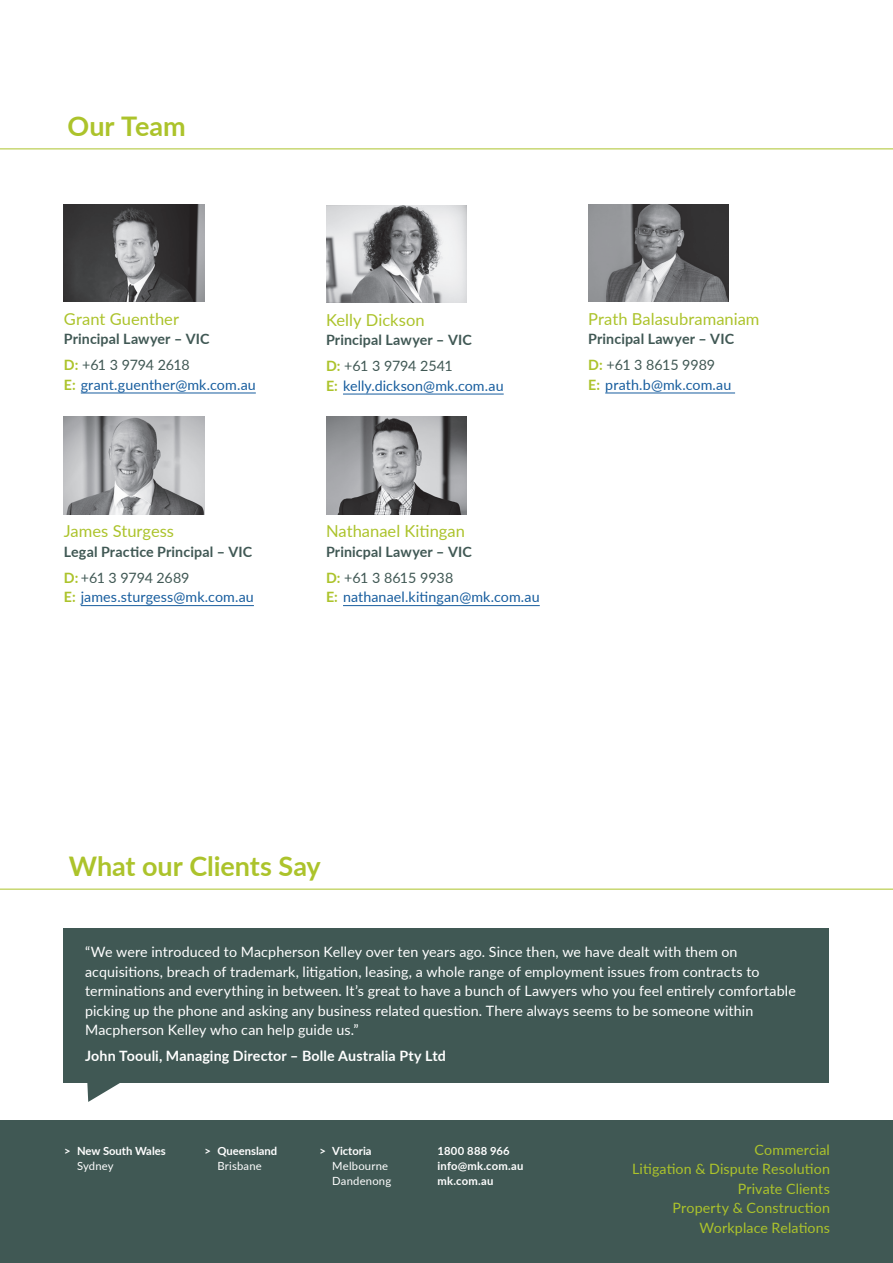
<style>
.page{position:relative;width:893px;height:1263px;background:#fff}
.page>*{position:absolute;margin:0;border:0;box-sizing:border-box;transform-origin:0 0}
.t1{font:700 27px "Lato";color:#acc32b}
.t2{font:16.5px "Lato";color:#acc32b}
.t3{font:14.25px/19.5px "Lato";letter-spacing:.01em;color:#fff}
.t4{font:700 14.25px/26px "Lato";letter-spacing:.01em;color:#405854}
.t5{font:14.25px "Lato";letter-spacing:.01em;color:#175d9e}
.t6{font:14.25px/19.5px "Lato";letter-spacing:.01em;color:#acc32b;text-align:right}
.t7{font:700 14.25px "Lato";letter-spacing:.01em;color:#fff}
.t8{font:700 11.25px "Lato";color:#fff}
.t9{font:700 11.25px/15px "Lato";letter-spacing:.02em;color:#fff}
.t10{font:11.25px/15px "Lato";letter-spacing:.02em;color:#fff}
.s1{color:#acc32b}
.s2{font-weight:400}
.s3{font-weight:700;color:#acc32b}
</style>
<div class="page">
<img style="left:64px;top:417px;width:140px;height:97px">
<hr style="left:81px;top:605px;width:173px;height:1px;background:#175d9e">
<img style="left:326px;top:205px;width:140px;height:98px">
<hr style="left:81px;top:393px;width:175px;height:1px;background:#175d9e">
<hr style="left:343px;top:394px;width:161px;height:1px;background:#175d9e">
<hr style="left:0;top:149px;width:893px;height:1px;background:#acc32b">
<div style="left:0;top:1120px;width:893px;height:143px;background:#405854"></div>
<img style="left:326px;top:417px;width:140px;height:97px">
<hr style="left:343px;top:605px;width:197px;height:1px;background:#175d9e">
<img style="left:64px;top:204px;width:140px;height:98px">
<hr style="left:0;top:889px;width:893px;height:1px;background:#acc32b">
<svg style="left:87px;top:1083px;width:33px;height:19px"></svg>
<div style="left:64px;top:928px;width:765px;height:155px;background:#405854"></div>
<img style="left:588px;top:204px;width:141px;height:98px">
<hr style="left:605px;top:393px;width:130px;height:1px;background:#175d9e">
<h1 class="t1" style="left:68px;top:106px;width:120px">Our Team</h1>
<p class="t2" style="left:64px;top:307px;width:117px">Grant Guenther</p>
<p class="t4" style="left:64px;top:325px;width:147px">Principal Lawyer – VIC<br><span class="s1">D:</span> <span class="s2">+61 3 9794 2618</span></p>
<p class="t5" style="left:64px;top:374px;width:194px"><span class="s3">E:</span> grant.guenther@mk.com.au</p>
<p class="t2" style="left:64px;top:520px;width:112px">James Sturgess</p>
<p class="t4" style="left:64px;top:538px;width:190px">Legal Practice Principal – VIC<br><span class="s1">D:</span> <span class="s2">+61 3 9794 2689</span></p>
<p class="t5" style="left:64px;top:587px;width:192px"><span class="s3">E:</span> james.sturgess@mk.com.au</p>
<p class="t2" style="left:326px;top:308px;width:100px">Kelly Dickson</p>
<p class="t4" style="left:326px;top:327px;width:147px">Principal Lawyer – VIC<br><span class="s1">D:</span> <span class="s2">+61 3 9794 2541</span></p>
<p class="t5" style="left:326px;top:375px;width:179px"><span class="s3">E:</span> kelly.dickson@mk.com.au</p>
<p class="t2" style="left:588px;top:307px;width:173px">Prath Balasubramaniam</p>
<p class="t4" style="left:588px;top:325px;width:147px">Principal Lawyer – VIC<br><span class="s1">D:</span> <span class="s2">+61 3 8615 9989</span></p>
<p class="t5" style="left:588px;top:374px;width:145px"><span class="s3">E:</span> prath.b@mk.com.au</p>
<p class="t2" style="left:326px;top:520px;width:141px">Nathanael Kitingan</p>
<p class="t4" style="left:326px;top:538px;width:147px">Prinicpal Lawyer – VIC<br><span class="s1">D:</span> <span class="s2">+61 3 8615 9938</span></p>
<p class="t5" style="left:326px;top:587px;width:215px"><span class="s3">E:</span> nathanael.kitingan@mk.com.au</p>
<h1 class="t1" style="left:69px;top:846px;width:254px">What our Clients Say</h1>
<p class="t3" style="left:85px;top:942px;width:712px">“We were introduced to Macpherson Kelley over ten years ago. Since then, we have dealt with them on acquisitions, breach of trademark, litigation, leasing, a whole range of employment issues from contracts to terminations and everything in between. It’s great to have a bunch of Lawyers who you feel entirely comfortable picking up the phone and asking any business related question. There always seems to be someone within Macpherson Kelley who can help guide us.”</p>
<p class="t7" style="left:85px;top:1045px;width:362px">John Toouli, Managing Director – Bolle Australia Pty Ltd</p>
<p class="t8" style="left:64px;top:1143px;width:103px">&gt; New South Wales</p>
<p class="t10" style="left:77px;top:1158px;width:38px">Sydney</p>
<p class="t8" style="left:205px;top:1143px;width:74px">&gt; Queensland</p>
<p class="t10" style="left:217px;top:1158px;width:46px">Brisbane</p>
<p class="t8" style="left:319px;top:1143px;width:54px">&gt; Victoria</p>
<p class="t10" style="left:332px;top:1158px;width:61px">Melbourne<br>Dandenong</p>
<p class="t9" style="left:437px;top:1143px;width:87px">1800 888 966 info@mk.com.au mk.com.au</p>
<p class="t6" style="left:632px;top:1139px;width:199px">Commercial<br>Litigation &amp; Dispute Resolution<br>Private Clients<br>Property &amp; Construction<br>Workplace Relations</p>
</div>
